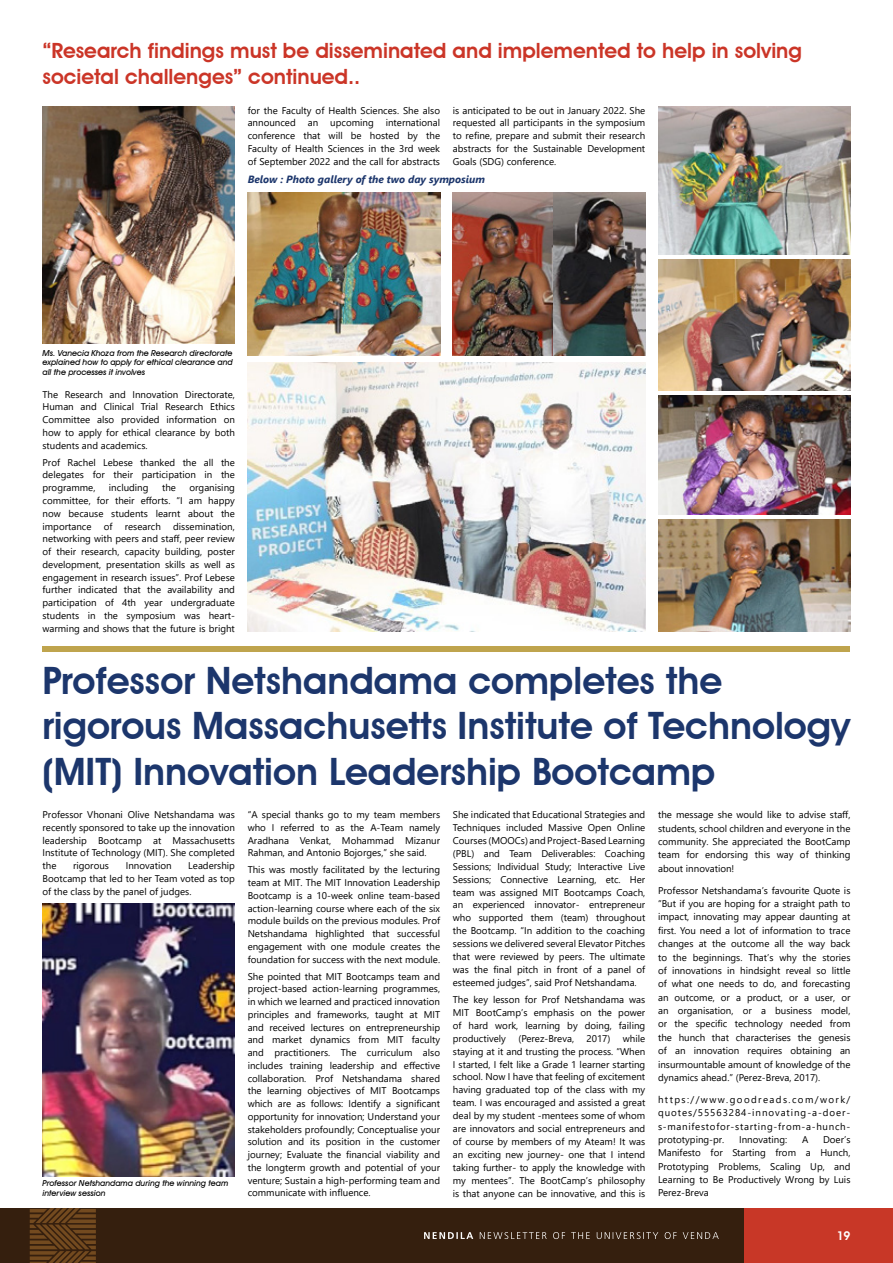
<style>
.page{position:relative;width:893px;height:1263px;background:#fff}
.page>*{position:absolute;margin:0;border:0;box-sizing:border-box;transform-origin:0 0}
.t1{font:600 37.8px/45.3px "Avant Garde IT Cby BT";color:#1c366c}
.t2{font:600 21px/25.2px "Avant Garde IT Cby BT";color:#cb3527}
.t3{font:600 12px "Avant Garde IT Cby BT";color:#fff}
.t4{font:italic 700 10.5px "Segoe UI";color:#1c366c}
.t5{font:9.75px/12.8px "Segoe UI";color:#000;text-align:justify}
.t6{font:italic 500 8.25px/9.9px "Avant Garde IT Cby BT";color:#000;text-align:justify}
</style>
<div class="page">
<div style="left:732px;top:1208px;width:161px;height:55px;background:#c83727"></div>
<div style="left:0;top:1208px;width:743px;height:55px;background:#351f0e"></div>
<svg style="left:424px;top:1232px;width:49px;height:7px"></svg>
<svg style="left:480px;top:1232px;width:239px;height:7px"></svg>
<svg style="left:30px;top:1208px;width:66px;height:55px"></svg>
<img style="left:658px;top:107px;width:192px;height:147px">
<img style="left:248px;top:193px;width:192px;height:163px">
<img style="left:658px;top:259px;width:192px;height:132px">
<img style="left:248px;top:363px;width:397px;height:268px">
<img style="left:658px;top:396px;width:192px;height:119px">
<img style="left:453px;top:193px;width:99px;height:163px">
<img style="left:554px;top:193px;width:91px;height:163px">
<img style="left:658px;top:520px;width:192px;height:111px">
<img style="left:43px;top:107px;width:192px;height:236px">
<img style="left:43px;top:904px;width:192px;height:272px">
<div style="left:43px;top:646px;width:807px;height:5px;background:#bfa44d"></div>
<h2 class="t2" style="left:43px;top:38px;width:761px">“Research findings must be disseminated and implemented to help in solving societal challenges” continued..</h2>
<p class="t5" style="left:248px;top:104px;width:194px">for the Faculty of Health Sciences. She also announced an upcoming international conference that will be hosted by the Faculty of Health Sciences in the 3rd week of September 2022 and the call for abstracts</p>
<p class="t4" style="left:248px;top:170px;width:239px">Below : Photo gallery of the two day symposium</p>
<p class="t5" style="left:453px;top:104px;width:194px">is anticipated to be out in January 2022. She requested all participants in the symposium to refine, prepare and submit their research abstracts for the Sustainable Development Goals (SDG) conference.</p>
<p class="t6" style="left:43px;top:348px;width:192px">Ms. Vanecia Khoza from the Research directorate explained how to apply for ethical clearance and all the processes it involves</p>
<p class="t5" style="left:43px;top:388px;width:194px">The Research and Innovation Directorate, Human and Clinical Trial Research Ethics Committee also provided information on how to apply for ethical clearance by both students and academics.</p>
<p class="t5" style="left:43px;top:456px;width:194px">Prof Rachel Lebese thanked the all the delegates for their participation in the programme,</p>
<p class="t5" style="left:109px;top:481px;width:41px">including</p>
<p class="t5" style="left:162px;top:481px;width:15px">the</p>
<p class="t5" style="left:43px;top:481px;width:194px;text-indent:147px">organising committee, for their efforts. “I am happy now because students learnt about the importance</p>
<p class="t5" style="left:104px;top:519px;width:10px">of</p>
<p class="t5" style="left:125px;top:519px;width:38px">research</p>
<p class="t5" style="left:43px;top:519px;width:194px;text-indent:131px">dissemination, networking with peers and staff, peer review of their research, capacity building, poster development, presentation skills as well as engagement in research issues”. Prof Lebese further indicated that the availability and participation of 4th year undergraduate students in the symposium was heart&shy;warming and shows that the future is bright</p>
<h1 class="t1" style="left:43px;top:658px;width:809px">Professor Netshandama completes the rigorous Massachusetts Institute of Technology (MIT) Innovation Leadership Bootcamp</h1>
<p class="t5" style="left:43px;top:808px;width:194px">Professor Vhonani Olive Netshandama was recently sponsored to take up the innovation leadership Bootcamp at Massachusetts Institute of Technology (MIT). She completed the</p>
<p class="t5" style="left:658px;top:808px;width:194px;line-height:13.4px">the message she would like to advise staff, students, school children and everyone in the community. She appreciated the BootCamp team for endorsing this way of thinking about innovation!</p>
<p class="t5" style="left:658px;top:883px;width:194px;line-height:13.4px">Professor Netshandama’s favourite Quote is “But if you are hoping for a straight path to impact, innovating may appear daunting at first. You need a lot of information to trace changes at the outcome all the way back to the beginnings. That’s why the stories of innovations in hindsight reveal so little of what one needs to do, and forecasting an outcome, or a product, or a user, or an organisation, or a business model, or the specific technology needed from the hunch that characterises the genesis of an innovation requires obtaining an insurmountable amount of knowledge of the dynamics ahead.” (Perez-Breva, 2017).</p>
<p class="t5" style="left:658px;top:1092px;width:194px;line-height:13.4px">https://www.goodreads.com/work/ quotes/55563284-innovating-a-doer&shy;s-manifestofor-starting-from-a-hunch&shy;prototyping-pr.</p>
<p class="t5" style="left:248px;top:808px;width:194px">“A special thanks go to my team members who I referred to as the A-Team namely Aradhana Venkat, Mohammad Mizanur Rahman, and Antonio Bojorges,” she said.</p>
<p class="t5" style="left:248px;top:863px;width:194px">This was mostly facilitated by the lecturing team at MIT. The MIT Innovation Leadership Bootcamp is a 10-week online team-based action-learning course where each of the six module builds on the previous modules. Prof Netshandama highlighted that successful engagement with one module creates the foundation for success with the next module.</p>
<p class="t5" style="left:248px;top:969px;width:194px">She pointed that MIT Bootcamps team and project-based action-learning programmes, in which we learned and practiced innovation principles and frameworks, taught at MIT and received lectures on entrepreneurship and market dynamics from MIT faculty and practitioners. The curriculum also includes training leadership and effective collaboration. Prof Netshandama shared the learning objectives of MIT Bootcamps which are as follows: Identify a significant opportunity for innovation; Understand your stakeholders profoundly; Conceptualise your solution and its position in the customer journey; Evaluate the financial viability and the longterm growth and potential of your venture; Sustain a high-performing team and communicate with influence.</p>
<p class="t5" style="left:453px;top:808px;width:194px">She indicated that Educational Strategies and Techniques included Massive Open Online Courses (MOOCs) and Project-Based Learning (PBL) and Team Deliverables: Coaching Sessions; Individual Study; Interactive Live Sessions; Connective Learning, etc. Her team was assigned MIT Bootcamps Coach, an experienced innovator- entrepreneur who supported them (team) throughout the Bootcamp. “In addition to the coaching sessions we delivered several Elevator Pitches that were reviewed by peers. The ultimate was the final pitch in front of a panel of esteemed judges”, said Prof Netshandama.</p>
<p class="t5" style="left:453px;top:993px;width:194px">The key lesson for Prof Netshandama was MIT BootCamp’s emphasis on the power of hard work, learning by doing, failing productively</p>
<p class="t5" style="left:43px;top:859px;width:194px;text-indent:146px">Leadership Bootcamp that led to her Team voted as top of the class by the panel of judges.</p>
<p class="t5" style="left:73px;top:859px;width:37px">rigorous</p>
<p class="t5" style="left:126px;top:859px;width:47px">Innovation</p>
<p class="t5" style="left:453px;top:1031px;width:194px;text-indent:170px">while staying at it and trusting the process. “When I started, I felt like a Grade 1 learner starting school. Now I have that feeling of excitement having graduated top of the class with my team. I was encouraged and assisted a great deal by my student -mentees some of whom are innovators and social entrepreneurs and of course by members of my Ateam! It was an exciting new journey- one that I intend taking further- to apply the knowledge with my mentees”. The BootCamp’s philosophy is that anyone can be innovative, and this is</p>
<p class="t5" style="left:518px;top:1032px;width:57px">(Perez-Breva,</p>
<p class="t5" style="left:586px;top:1032px;width:25px">2017)</p>
<p class="t5" style="left:739px;top:1133px;width:50px">Innovating:</p>
<p class="t5" style="left:802px;top:1133px;width:8px">A</p>
<p class="t5" style="left:658px;top:1132px;width:194px;line-height:13.4px;text-indent:165px">Doer’s Manifesto for Starting from a Hunch, Prototyping Problems, Scaling Up, and Learning to Be Productively Wrong by Luis Perez-Breva</p>
<p class="t6" style="left:43px;top:1178px;width:187px">Professor Netshandama during the winning team interview session</p>
<p class="t3" style="left:837px;top:1228px;width:15px">19</p>
</div>
